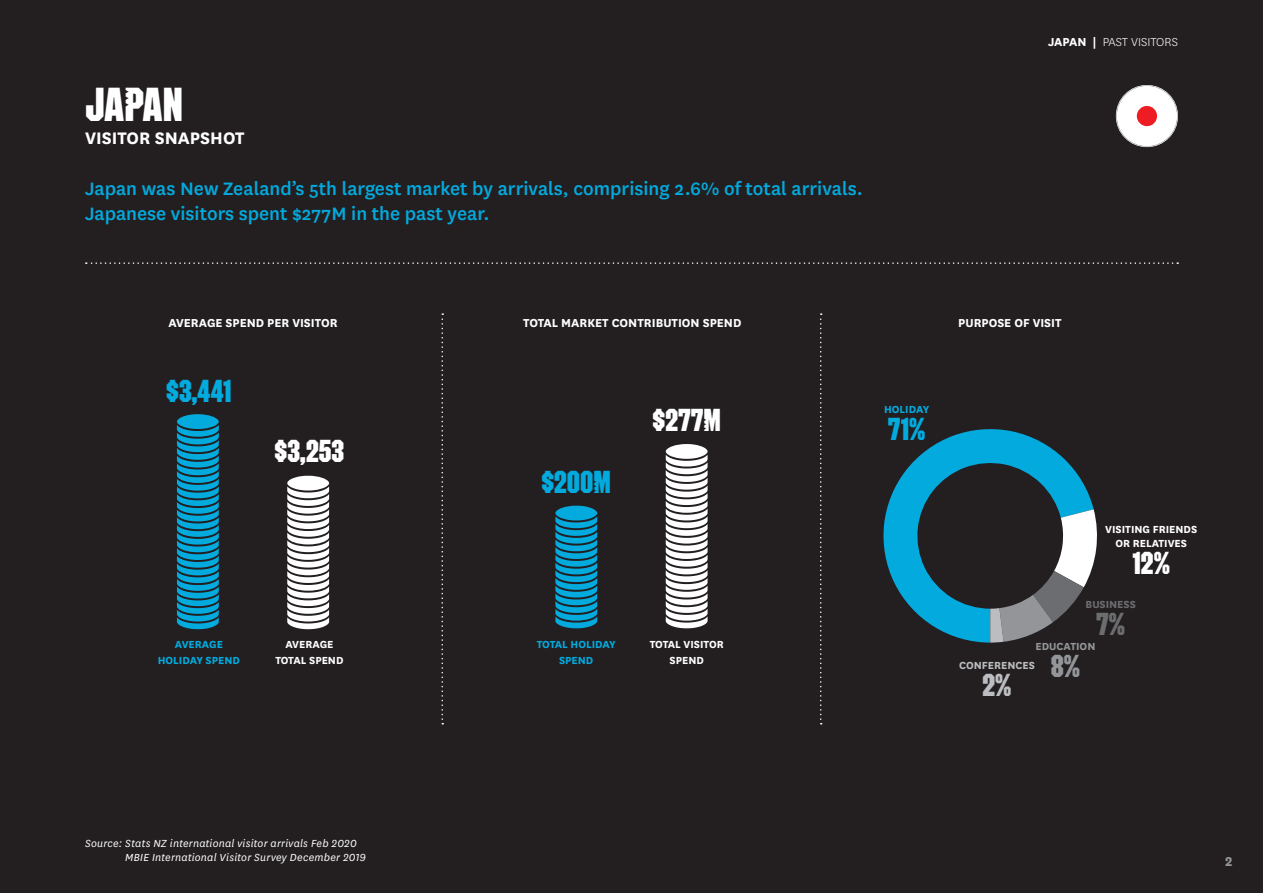
<style>
.page{position:relative;width:1263px;height:893px;background:#231f20}
.page>*{position:absolute;margin:0;border:0;box-sizing:border-box;transform-origin:0 0}
.Section_header_-_Pak{font:45px "Pure Pakati";letter-spacing:-.005em;color:#fff}
.Heading_national_20p{font:30px "Pure Pakati";color:#03aade}
.Heading_national_20p-2{font:30px "Pure Pakati";color:#fff}
.Heading_national_20p-3{font:30px "Pure Pakati";color:#6c6d70}
.Heading_national_20p-4{font:30px "Pure Pakati";color:#939598}
.Heading_national_20p-5{font:30px "Pure Pakati";color:#bcbdc0}
.Intro_14_17_Medium{font:500 21px/25.5px "National";color:#03aade}
.Section_subhead_-_Na{font:700 19.5px "National";color:#fff}
.t1{font:700 15px "National";color:#939598}
.Infographic_heading{font:700 13.5px "National";color:#fff}
.t2{font:300 13.5px "National";color:#fff}
.IST-caption_white_8{font:italic 12px/14.4px "National";letter-spacing:.02em;color:#fff}
.Infographic_body_8pt{font:700 12px "National";color:#03aade}
.Infographic_body_8pt-2{font:700 12px "National";color:#fff}
.Heading_national_20p-6{font:700 12px/13.5px "National";color:#fff;text-align:center}
.Heading_national_20p-7{font:700 12px "National";color:#bcbdc0}
.Heading_national_20p-8{font:700 12px "National";color:#939598}
.Heading_national_20p-9{font:700 12px "National";color:#6c6d70}
.Heading_national_20p-10{font:700 12px "National";color:#03aade}
.s1{font-weight:700}
</style>
<div class="page">
<svg style="left:1116px;top:85px;width:62px;height:62px"></svg>
<svg style="left:177px;top:414px;width:42px;height:215px"></svg>
<svg style="left:287px;top:476px;width:42px;height:153px"></svg>
<svg style="left:666px;top:444px;width:41px;height:184px;background:#c5c4c4"></svg>
<svg style="left:555px;top:506px;width:42px;height:122px"></svg>
<svg style="left:820px;top:313px;width:2px;height:411px"></svg>
<svg style="left:441px;top:313px;width:2px;height:411px"></svg>
<svg style="left:86px;top:262px;width:1092px;height:2px"></svg>
<svg style="left:883px;top:429px;width:211px;height:214px"></svg>
<svg style="left:990px;top:509px;width:107px;height:134px"></svg>
<p class="Section_header_-_Pak" style="left:85px;top:88px;width:99px">JAPAN</p>
<p class="Section_subhead_-_Na" style="left:85px;top:124px;width:161px">VISITOR SNAPSHOT</p>
<p class="Intro_14_17_Medium" style="left:85px;top:174px;width:779px">Japan was New Zealand’s 5th largest market by arrivals, comprising 2.6% of total arrivals.<br>Japanese visitors spent $277M in the past year.</p>
<p class="t2" style="left:1048px;top:34px;width:131px"><span class="s1">JAPAN |</span> PAST VISITORS</p>
<p class="Infographic_heading" style="left:168px;top:313px;width:171px">AVERAGE SPEND PER VISITOR</p>
<p class="Infographic_heading" style="left:523px;top:313px;width:220px">TOTAL MARKET CONTRIBUTION SPEND</p>
<p class="Heading_national_20p" style="left:166px;top:380px;width:67px">$3,441</p>
<p class="Heading_national_20p-2" style="left:275px;top:439px;width:71px">$3,253</p>
<p class="Infographic_body_8pt" style="left:175px;top:636px;width:50px">AVERAGE</p>
<p class="Infographic_body_8pt" style="left:158px;top:652px;width:84px">HOLIDAY SPEND</p>
<p class="Infographic_body_8pt-2" style="left:285px;top:636px;width:50px">AVERAGE</p>
<p class="Infographic_body_8pt-2" style="left:275px;top:652px;width:70px">TOTAL SPEND</p>
<p class="Heading_national_20p" style="left:541px;top:471px;width:71px">$200M</p>
<p class="Heading_national_20p-2" style="left:652px;top:409px;width:70px">$277M</p>
<p class="Infographic_body_8pt" style="left:537px;top:636px;width:80px">TOTAL HOLIDAY</p>
<p class="Infographic_body_8pt" style="left:559px;top:652px;width:36px">SPEND</p>
<p class="Infographic_body_8pt-2" style="left:650px;top:636px;width:75px">TOTAL VISITOR</p>
<p class="Infographic_body_8pt-2" style="left:669px;top:652px;width:36px">SPEND</p>
<p class="Infographic_heading" style="left:958px;top:313px;width:105px">PURPOSE OF VISIT</p>
<p class="Heading_national_20p-10" style="left:884px;top:401px;width:47px">HOLIDAY</p>
<p class="Heading_national_20p" style="left:888px;top:417px;width:39px">71%</p>
<p class="Heading_national_20p-6" style="left:1105px;top:522px;width:93px">VISITING FRIENDS<br>OR RELATIVES</p>
<p class="Heading_national_20p-2" style="left:1132px;top:551px;width:39px">12%</p>
<p class="Heading_national_20p-9" style="left:1085px;top:596px;width:52px">BUSINESS</p>
<p class="Heading_national_20p-3" style="left:1096px;top:612px;width:31px">7%</p>
<p class="Heading_national_20p-8" style="left:1035px;top:638px;width:61px">EDUCATION</p>
<p class="Heading_national_20p-7" style="left:959px;top:657px;width:77px">CONFERENCES</p>
<p class="Heading_national_20p-4" style="left:1051px;top:655px;width:31px">8%</p>
<p class="Heading_national_20p-5" style="left:982px;top:674px;width:30px">2%</p>
<p class="IST-caption_white_8" style="left:125px;top:836px;width:242px;text-indent:-40px">Source: Stats NZ international visitor arrivals Feb 2020<br>MBIE International Visitor Survey December 2019</p>
<p class="t1" style="left:1225px;top:851px;width:9px">2</p>
</div>
